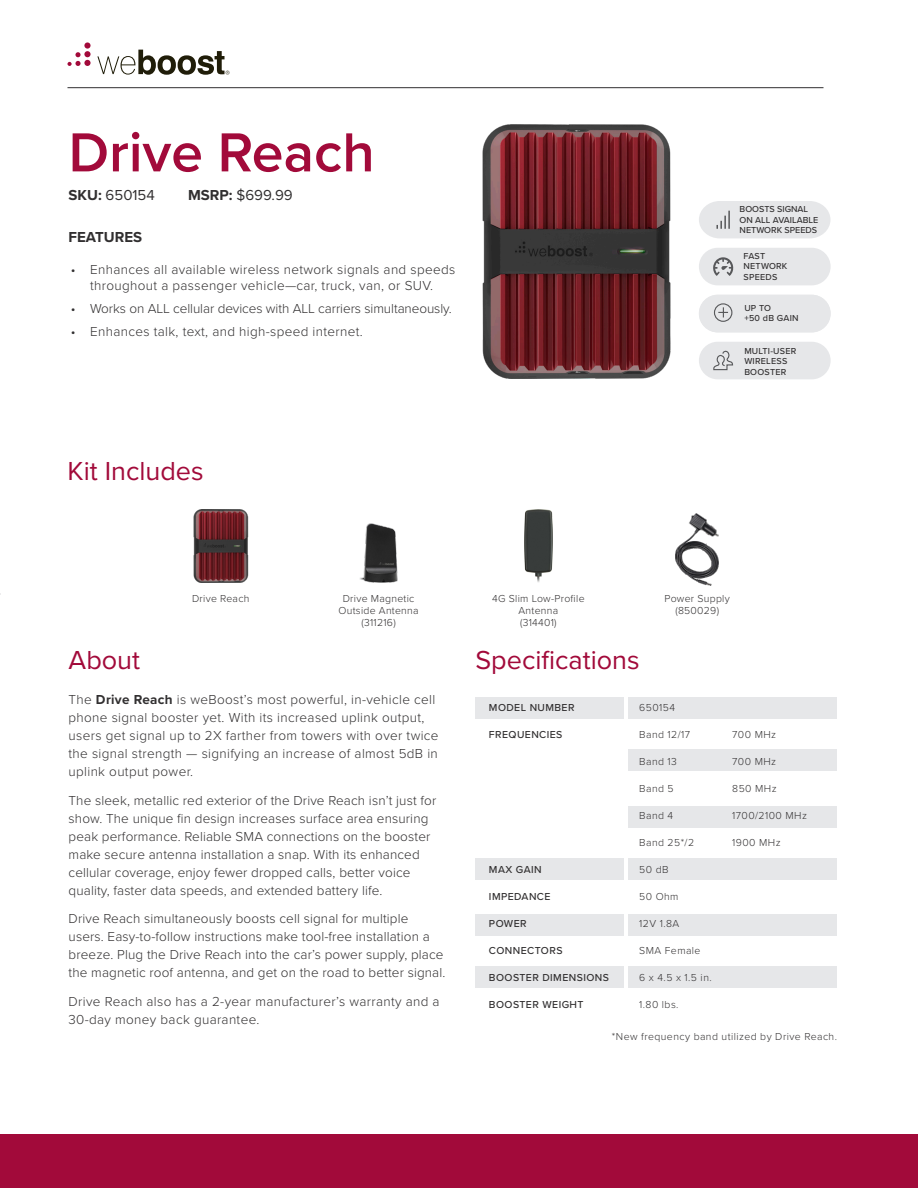
<style>
.page{position:relative;width:918px;height:1188px;background:#fff}
.page>*{position:absolute;margin:0;border:0;box-sizing:border-box;transform-origin:0 0}
.t1{font:600 57px "Proxima Nova";color:#a20a3a}
.t2{font:27px "Proxima Nova";color:#a20a3a}
.t3{font:15px "Proxima Nova";color:#312f30}
.t4{font:700 15px "Proxima Nova";color:#312f30}
.t5{font:300 13.5px/18px "Proxima Nova";letter-spacing:.01em;color:#312f30}
.t6{font:300 10.5px/12px "Proxima Nova";letter-spacing:.04em;color:#312f30;text-align:center}
.t7{font:500 10.5px "Proxima Nova";letter-spacing:.04em;color:#312f30}
.t8{font:500 9px "Proxima Nova";letter-spacing:.015em;color:#312f30}
.s1{font-weight:700}
</style>
<div class="page">
<hr style="left:68px;top:87px;width:756px;height:1px;background:#312f30">
<div style="left:0;top:1134px;width:918px;height:54px;background:#a20a3a"></div>
<svg style="left:97px;top:50px;width:133px;height:25px"></svg>
<svg style="left:68px;top:52px;width:13px;height:14px"></svg>
<div style="left:84px;top:51px;width:7px;height:6px;background:#a20a3a;border-radius:50%"></div>
<svg style="left:84px;top:42px;width:7px;height:7px"></svg>
<div style="left:84px;top:60px;width:7px;height:6px;background:#a20a3a;border-radius:50%"></div>
<div style="left:475px;top:858px;width:149px;height:22px;background:#e6e7e9"></div>
<div style="left:475px;top:914px;width:149px;height:22px;background:#e6e7e9"></div>
<div style="left:475px;top:966px;width:149px;height:22px;background:#e6e7e9"></div>
<div style="left:628px;top:858px;width:209px;height:22px;background:#e6e7e9"></div>
<div style="left:628px;top:914px;width:209px;height:22px;background:#e6e7e9"></div>
<div style="left:628px;top:966px;width:209px;height:22px;background:#e6e7e9"></div>
<div style="left:628px;top:806px;width:209px;height:22px;background:#e6e7e9"></div>
<div style="left:475px;top:697px;width:149px;height:21px;background:#e6e7e9"></div>
<div style="left:628px;top:697px;width:209px;height:21px;background:#e6e7e9"></div>
<div style="left:628px;top:749px;width:209px;height:22px;background:#e6e7e9"></div>
<img style="left:360px;top:523px;width:37px;height:59px">
<img style="left:524px;top:510px;width:28px;height:72px">
<img style="left:482px;top:124px;width:189px;height:255px">
<img style="left:193px;top:510px;width:56px;height:72px">
<img style="left:676px;top:514px;width:43px;height:72px">
<div style="left:699px;top:342px;width:132px;height:37px;background:#e6e7e9;border-radius:19px"></div>
<svg style="left:713px;top:350px;width:20px;height:21px"></svg>
<div style="left:699px;top:295px;width:132px;height:37px;background:#e6e7e9;border-radius:19px"></div>
<svg style="left:714px;top:303px;width:19px;height:19px"></svg>
<svg style="left:699px;top:201px;width:131px;height:37px;background:#e5e6e8"></svg>
<div style="left:699px;top:248px;width:132px;height:37px;background:#e6e7e9;border-radius:19px"></div>
<svg style="left:713px;top:257px;width:21px;height:19px"></svg>
<p class="t1" style="left:69px;top:110px;width:308px">Drive Reach</p>
<p class="t3" style="left:69px;top:184px;width:88px"><span class="s1">SKU:</span> 650154</p>
<p class="t3" style="left:188px;top:184px;width:106px"><span class="s1">MSRP:</span> $699.99</p>
<p class="t4" style="left:69px;top:226px;width:75px">FEATURES</p>
<p class="t5" style="left:71px;top:261px;width:386px;line-height:16.2px;text-align:center">• Enhances all available wireless network signals and speeds throughout a passenger vehicle—car, truck, van, or SUV.</p>
<p class="t5" style="left:71px;top:299px;width:383px">• Works on ALL cellular devices with ALL carriers simultaneously.</p>
<p class="t5" style="left:71px;top:322px;width:294px">• Enhances talk, text, and high-speed internet.</p>
<p class="t2" style="left:68px;top:451px;width:138px">Kit Includes</p>
<p class="t8" style="left:740px;top:202px;width:70px">BOOSTS SIGNAL</p>
<p class="t8" style="left:740px;top:213px;width:80px">ON ALL AVAILABLE</p>
<p class="t8" style="left:740px;top:223px;width:79px">NETWORK SPEEDS</p>
<p class="t8" style="left:744px;top:249px;width:23px">FAST</p>
<p class="t8" style="left:744px;top:260px;width:45px">NETWORK</p>
<p class="t8" style="left:744px;top:270px;width:35px">SPEEDS</p>
<p class="t8" style="left:744px;top:301px;width:28px">UP TO</p>
<p class="t8" style="left:744px;top:312px;width:56px">+50 dB GAIN</p>
<p class="t8" style="left:744px;top:344px;width:54px">MULTI-USER</p>
<p class="t8" style="left:744px;top:355px;width:44px">WIRELESS</p>
<p class="t8" style="left:744px;top:365px;width:43px">BOOSTER</p>
<p class="t6" style="left:192px;top:592px;width:59px">Drive Reach</p>
<p class="t6" style="left:339px;top:592px;width:82px">Drive Magnetic<br>Outside Antenna</p>
<p class="t6" style="left:361px;top:616px;width:36px">(311216)</p>
<p class="t6" style="left:492px;top:592px;width:94px">4G Slim Low-Profile<br>Antenna</p>
<p class="t6" style="left:520px;top:616px;width:38px">(314401)</p>
<p class="t6" style="left:665px;top:592px;width:67px">Power Supply</p>
<p class="t6" style="left:675px;top:604px;width:45px">(850029)</p>
<p class="t2" style="left:69px;top:640px;width:73px">About</p>
<p class="t5" style="left:69px;top:690px;width:372px">The <span class="s1">Drive Reach</span> is weBoost’s most powerful, in-vehicle cell phone signal booster yet. With its increased uplink output, users get signal up to 2X farther from towers with over twice the signal strength — signifying an increase of almost 5dB in uplink output power.</p>
<p class="t5" style="left:69px;top:790px;width:369px">The sleek, metallic red exterior of the Drive Reach isn’t just for show. The unique fin design increases surface area ensuring peak performance. Reliable SMA connections on the booster make secure antenna installation a snap. With its enhanced cellular coverage, enjoy fewer dropped calls, better voice quality, faster data speeds, and extended battery life.</p>
<p class="t5" style="left:69px;top:909px;width:378px">Drive Reach simultaneously boosts cell signal for multiple users. Easy-to-follow instructions make tool-free installation a breeze. Plug the Drive Reach into the car’s power supply, place the magnetic roof antenna, and get on the road to better signal.</p>
<p class="t5" style="left:69px;top:992px;width:373px">Drive Reach also has a 2-year manufacturer’s warranty and a<br>30-day money back guarantee.</p>
<p class="t2" style="left:475px;top:640px;width:166px">Specifications</p>
<p class="t7" style="left:489px;top:699px;width:87px">MODEL NUMBER</p>
<p class="t7" style="left:489px;top:726px;width:75px">FREQUENCIES</p>
<p class="t6" style="left:639px;top:701px;width:37px">650154</p>
<p class="t6" style="left:639px;top:728px;width:52px">Band 12/17</p>
<p class="t6" style="left:732px;top:728px;width:45px">700 MHz</p>
<p class="t6" style="left:639px;top:755px;width:39px">Band 13</p>
<p class="t6" style="left:732px;top:755px;width:45px">700 MHz</p>
<p class="t6" style="left:639px;top:782px;width:36px">Band 5</p>
<p class="t6" style="left:732px;top:782px;width:46px">850 MHz</p>
<p class="t6" style="left:639px;top:809px;width:36px">Band 4</p>
<p class="t6" style="left:732px;top:809px;width:76px">1700/2100 MHz</p>
<p class="t6" style="left:639px;top:836px;width:56px">Band 25*/2</p>
<p class="t6" style="left:732px;top:836px;width:50px">1900 MHz</p>
<p class="t6" style="left:639px;top:863px;width:31px">50 dB</p>
<p class="t6" style="left:639px;top:890px;width:41px">50 Ohm</p>
<p class="t6" style="left:639px;top:917px;width:42px">12V 1.8A</p>
<p class="t6" style="left:639px;top:944px;width:63px">SMA Female</p>
<p class="t6" style="left:639px;top:971px;width:74px">6 x 4.5 x 1.5 in.</p>
<p class="t6" style="left:639px;top:998px;width:41px">1.80 lbs.</p>
<p class="t7" style="left:489px;top:861px;width:54px">MAX GAIN</p>
<p class="t7" style="left:489px;top:888px;width:63px">IMPEDANCE</p>
<p class="t7" style="left:489px;top:915px;width:39px">POWER</p>
<p class="t7" style="left:489px;top:942px;width:75px">CONNECTORS</p>
<p class="t7" style="left:489px;top:969px;width:121px">BOOSTER DIMENSIONS</p>
<p class="t7" style="left:489px;top:996px;width:96px">BOOSTER WEIGHT</p>
<p class="t6" style="left:612px;top:1030px;width:227px">*New frequency band utilized by Drive Reach.</p>
</div>
